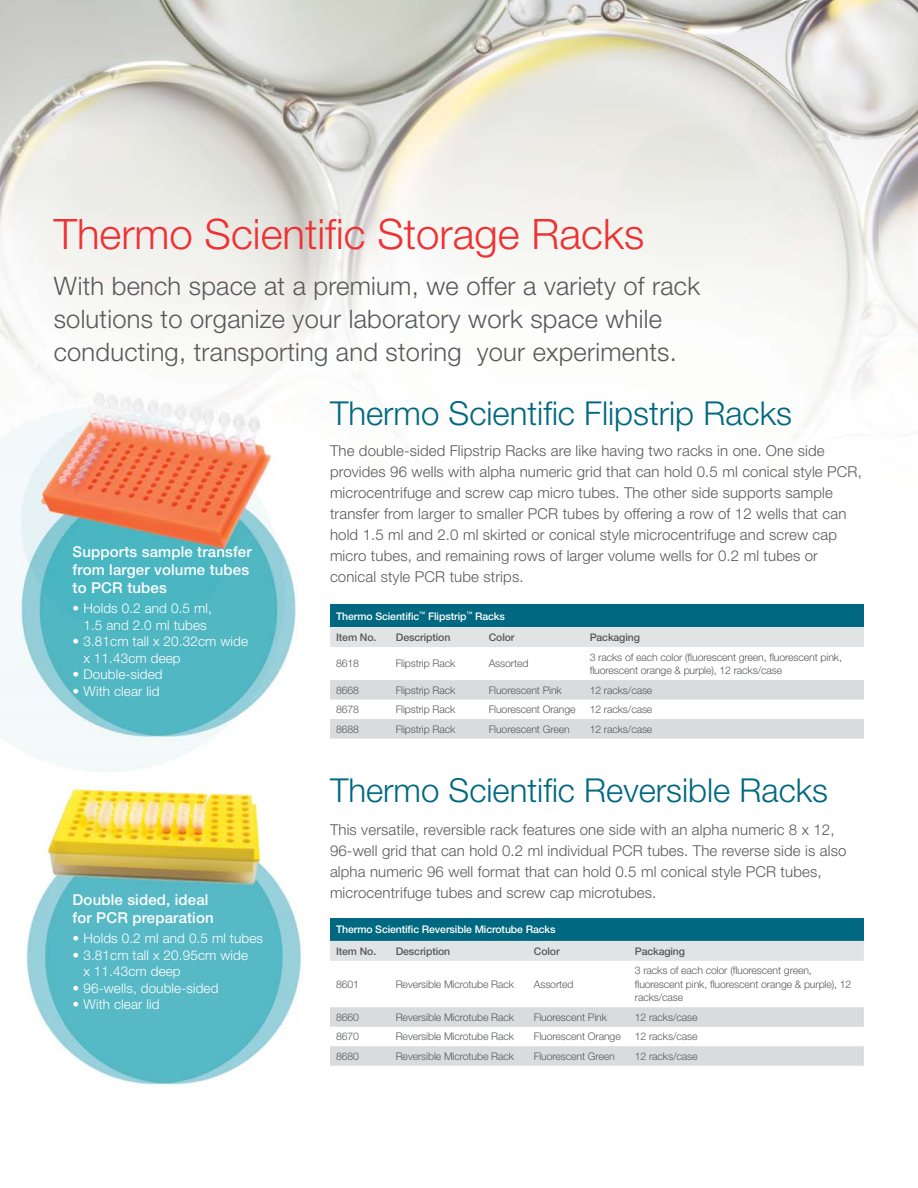
<style>
.page{position:relative;width:918px;height:1188px;background:#fff}
.page>*{position:absolute;margin:0;border:0;box-sizing:border-box;transform-origin:0 0}
.t1{font:300 42px "Helvetica Neue LT Std";color:#ee3134}
.t2{font:300 33px "Helvetica Neue LT Std";color:#006880}
.t3{font:300 25.5px/33px "Helvetica Neue LT Std";letter-spacing:.01em;color:#58595b}
.t4{font:300 15px/21px "Helvetica Neue LT Std";letter-spacing:.01em;color:#58595b}
.t5{font:500 15px/18px "Helvetica Neue LT Std";letter-spacing:.01em;color:#fff}
.t6{font:300 13.5px/16.5px "Helvetica Neue LT Std";letter-spacing:.01em;color:#fff}
.t7{font:300 10.5px/13.5px "Helvetica Neue LT Std";letter-spacing:-.01em;color:#58595b}
.t8{font:500 10.5px/21.3px "Helvetica Neue LT Std";letter-spacing:-.01em;color:#fff}
.t9{font:500 10.5px "Helvetica Neue LT Std";letter-spacing:-.01em;color:#58595b}
.s1{color:#58595b}
</style>
<div class="page">
<img style="left:0;top:0;width:918px;height:1087px">
<div style="left:330px;top:605px;width:534px;height:22px;background:#006880"></div>
<div style="left:330px;top:627px;width:534px;height:20px;background:#e2e3e4"></div>
<svg style="left:330px;top:680px;width:534px;height:59px"></svg>
<div style="left:330px;top:918px;width:534px;height:23px;background:#006880"></div>
<div style="left:330px;top:941px;width:534px;height:20px;background:#e2e3e4"></div>
<svg style="left:330px;top:1007px;width:534px;height:59px"></svg>
<h1 class="t1" style="left:54px;top:219px;width:592px">Thermo Scientific Storage Racks</h1>
<h3 class="t3" style="left:54px;top:273px;width:648px">With bench space at a premium, we offer a variety of rack solutions to organize your laboratory work space while conducting, transporting and storing your experiments.</h3>
<p class="t5" style="left:73px;top:545px;width:181px">Supports sample transfer from larger volume tubes to PCR tubes</p>
<p class="t6" style="left:73px;top:602px;width:141px;text-align:center">• Holds 0.2 and 0.5 ml,<br>1.5 and 2.0 ml tubes</p>
<p class="t6" style="left:83px;top:635px;width:166px;text-indent:-11px">• 3.81cm tall x 20.32cm wide x 11.43cm deep</p>
<p class="t6" style="left:73px;top:668px;width:92px">• Double-sided</p>
<p class="t6" style="left:73px;top:684px;width:88px">• With clear lid</p>
<p class="t5" style="left:73px;top:893px;width:143px">Double sided, ideal for PCR preparation</p>
<p class="t6" style="left:73px;top:932px;width:192px">• Holds 0.2 ml and 0.5 ml tubes</p>
<p class="t6" style="left:83px;top:949px;width:166px;text-indent:-11px">• 3.81cm tall x 20.95cm wide x 11.43cm deep</p>
<p class="t6" style="left:73px;top:982px;width:147px">• 96-wells, double-sided</p>
<p class="t6" style="left:73px;top:998px;width:88px">• With clear lid</p>
<h2 class="t2" style="left:330px;top:401px;width:464px">Thermo Scientific Flipstrip Racks</h2>
<p class="t4" style="left:330px;top:442px;width:533px">The double-sided Flipstrip Racks are like having two racks in one. One side provides 96 wells with alpha numeric grid that can hold 0.5 ml conical style PCR, microcentrifuge and screw cap micro tubes. The other side supports sample transfer from larger to smaller PCR tubes by offering a row of 12 wells that can hold 1.5 ml and 2.0 ml skirted or conical style microcentrifuge and screw cap micro tubes, and remaining rows of larger volume wells for 0.2 ml tubes or conical style PCR tube strips.</p>
<p class="t8" style="left:336px;top:607px;width:170px">Thermo Scientific<sup>™</sup> Flipstrip<sup>™</sup> Racks<br><span class="s1">Item No.</span></p>
<p class="t9" style="left:396px;top:633px;width:56px">Description</p>
<p class="t9" style="left:489px;top:633px;width:27px">Color</p>
<p class="t9" style="left:590px;top:633px;width:52px">Packaging</p>
<p class="t7" style="left:336px;top:658px;width:25px">8618</p>
<p class="t7" style="left:396px;top:658px;width:61px">Flipstrip Rack</p>
<p class="t7" style="left:489px;top:658px;width:41px">Assorted</p>
<p class="t7" style="left:590px;top:651px;width:254px">3 racks of each color (fluorescent green, fluorescent pink, fluorescent orange &amp; purple), 12 racks/case</p>
<p class="t7" style="left:336px;top:684px;width:25px">8668</p>
<p class="t7" style="left:396px;top:684px;width:61px">Flipstrip Rack</p>
<p class="t7" style="left:489px;top:684px;width:75px">Fluorescent Pink</p>
<p class="t7" style="left:590px;top:684px;width:64px">12 racks/case</p>
<p class="t7" style="left:336px;top:704px;width:25px">8678</p>
<p class="t7" style="left:396px;top:704px;width:61px">Flipstrip Rack</p>
<p class="t7" style="left:489px;top:704px;width:88px">Fluorescent Orange</p>
<p class="t7" style="left:590px;top:704px;width:64px">12 racks/case</p>
<p class="t7" style="left:336px;top:723px;width:25px">8688</p>
<p class="t7" style="left:396px;top:723px;width:61px">Flipstrip Rack</p>
<p class="t7" style="left:489px;top:723px;width:82px">Fluorescent Green</p>
<p class="t7" style="left:590px;top:723px;width:64px">12 racks/case</p>
<h2 class="t2" style="left:330px;top:778px;width:500px">Thermo Scientific Reversible Racks</h2>
<p class="t4" style="left:330px;top:821px;width:518px">This versatile, reversible rack features one side with an alpha numeric 8 x 12, 96-well grid that can hold 0.2 ml individual PCR tubes. The reverse side is also alpha numeric 96 well format that can hold 0.5 ml conical style PCR tubes, microcentrifuge tubes and screw cap microtubes.</p>
<p class="t8" style="left:336px;top:920px;width:221px">Thermo Scientific Reversible Microtube Racks</p>
<p class="t9" style="left:336px;top:947px;width:42px">Item No.</p>
<p class="t9" style="left:396px;top:947px;width:56px">Description</p>
<p class="t9" style="left:534px;top:947px;width:27px">Color</p>
<p class="t9" style="left:635px;top:947px;width:52px">Packaging</p>
<p class="t7" style="left:336px;top:979px;width:25px">8601</p>
<p class="t7" style="left:396px;top:979px;width:120px">Reversible Microtube Rack</p>
<p class="t7" style="left:534px;top:979px;width:41px">Assorted</p>
<p class="t7" style="left:635px;top:965px;width:218px">3 racks of each color (fluorescent green, fluorescent pink, fluorescent orange &amp; purple), 12 racks/case</p>
<p class="t7" style="left:336px;top:1012px;width:25px">8660</p>
<p class="t7" style="left:396px;top:1012px;width:120px">Reversible Microtube Rack</p>
<p class="t7" style="left:534px;top:1012px;width:75px">Fluorescent Pink</p>
<p class="t7" style="left:635px;top:1012px;width:64px">12 racks/case</p>
<p class="t7" style="left:336px;top:1031px;width:25px">8670</p>
<p class="t7" style="left:396px;top:1031px;width:120px">Reversible Microtube Rack</p>
<p class="t7" style="left:534px;top:1031px;width:88px">Fluorescent Orange</p>
<p class="t7" style="left:635px;top:1031px;width:64px">12 racks/case</p>
<p class="t7" style="left:336px;top:1051px;width:25px">8680</p>
<p class="t7" style="left:396px;top:1051px;width:120px">Reversible Microtube Rack</p>
<p class="t7" style="left:534px;top:1051px;width:82px">Fluorescent Green</p>
<p class="t7" style="left:635px;top:1051px;width:64px">12 racks/case</p>
</div>
